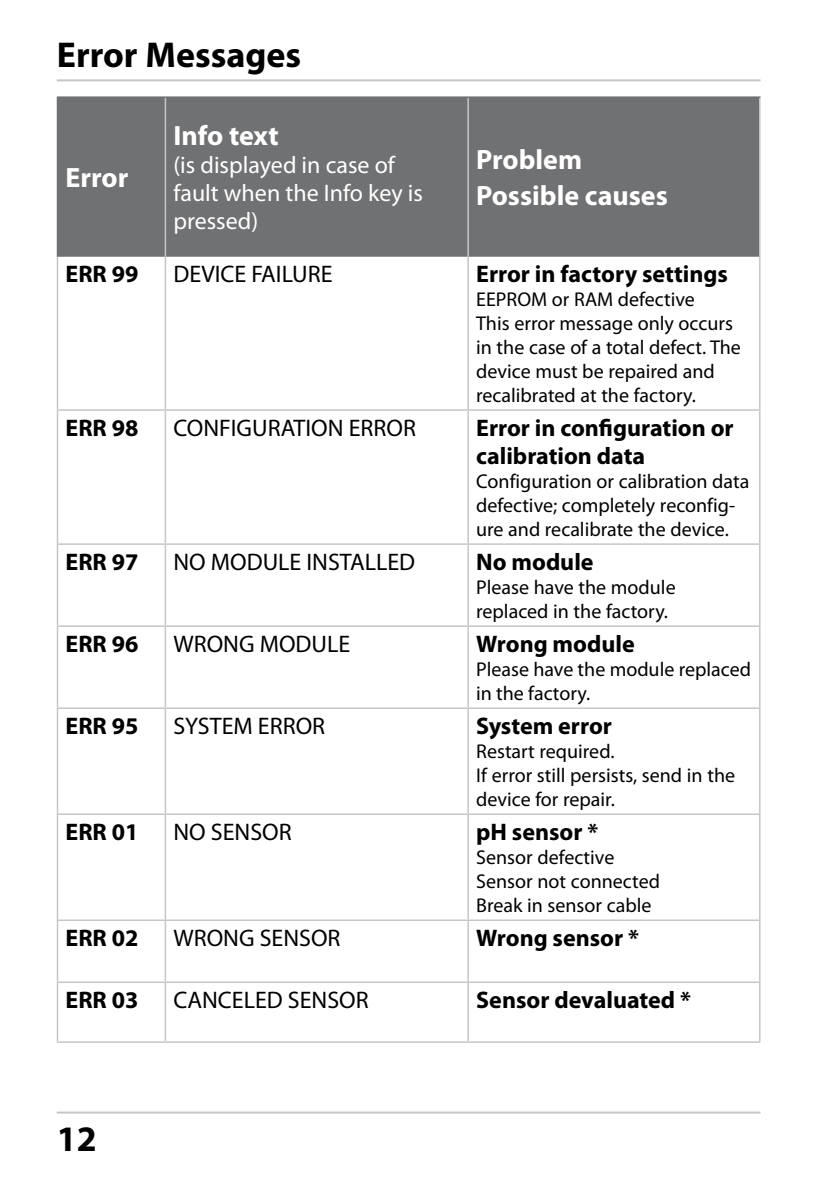
<style>
.page{position:relative;width:840px;height:1191px;background:#fff}
.page>*{position:absolute;margin:0;border:0;box-sizing:border-box;transform-origin:0 0}
.t1{font:700 36px "Myriad Pro";color:#000}
.t2{font:700 28px/36px "Myriad Pro";color:#fff}
.t3{font:700 24px/28px "Myriad Pro";color:#000}
.t4{font:24px "Myriad Pro";color:#000}
.t5{font:24px/28px "Myriad Pro";color:#fff}
.t6{font:20px/24px "Myriad Pro";color:#000}
</style>
<div class="page">
<hr style="left:57px;top:1111px;width:703px;height:2px;background:#c5c6c8">
<hr style="left:57px;top:79px;width:703px;height:2px;background:#c5c6c8">
<div style="left:58px;top:98px;width:700px;height:159px;background:#707173"></div>
<hr style="left:57px;top:257px;width:1px;height:152px;background:#c5c6c8">
<hr style="left:164px;top:257px;width:2px;height:152px;background:#c5c6c8">
<hr style="left:467px;top:257px;width:1px;height:152px;background:#c5c6c8">
<hr style="left:758px;top:257px;width:2px;height:152px;background:#c5c6c8">
<hr style="left:57px;top:409px;width:108px;height:2px;background:#c5c6c8">
<hr style="left:57px;top:411px;width:1px;height:132px;background:#c5c6c8">
<hr style="left:165px;top:409px;width:303px;height:2px;background:#c5c6c8">
<hr style="left:164px;top:411px;width:2px;height:132px;background:#c5c6c8">
<hr style="left:468px;top:409px;width:292px;height:2px;background:#c5c6c8">
<hr style="left:467px;top:411px;width:1px;height:132px;background:#c5c6c8">
<hr style="left:758px;top:411px;width:2px;height:132px;background:#c5c6c8">
<hr style="left:57px;top:543px;width:108px;height:2px;background:#c5c6c8">
<hr style="left:57px;top:545px;width:1px;height:80px;background:#c5c6c8">
<hr style="left:165px;top:543px;width:303px;height:2px;background:#c5c6c8">
<hr style="left:164px;top:545px;width:2px;height:80px;background:#c5c6c8">
<hr style="left:468px;top:543px;width:292px;height:2px;background:#c5c6c8">
<hr style="left:467px;top:545px;width:1px;height:80px;background:#c5c6c8">
<hr style="left:758px;top:545px;width:2px;height:80px;background:#c5c6c8">
<hr style="left:57px;top:625px;width:108px;height:2px;background:#c5c6c8">
<hr style="left:57px;top:627px;width:1px;height:80px;background:#c5c6c8">
<hr style="left:165px;top:625px;width:303px;height:2px;background:#c5c6c8">
<hr style="left:164px;top:627px;width:2px;height:80px;background:#c5c6c8">
<hr style="left:468px;top:625px;width:292px;height:2px;background:#c5c6c8">
<hr style="left:467px;top:627px;width:1px;height:80px;background:#c5c6c8">
<hr style="left:758px;top:627px;width:2px;height:80px;background:#c5c6c8">
<hr style="left:57px;top:707px;width:108px;height:2px;background:#c5c6c8">
<hr style="left:57px;top:709px;width:1px;height:104px;background:#c5c6c8">
<hr style="left:165px;top:707px;width:303px;height:2px;background:#c5c6c8">
<hr style="left:164px;top:709px;width:2px;height:104px;background:#c5c6c8">
<hr style="left:468px;top:707px;width:292px;height:2px;background:#c5c6c8">
<hr style="left:467px;top:709px;width:1px;height:104px;background:#c5c6c8">
<hr style="left:758px;top:709px;width:2px;height:104px;background:#c5c6c8">
<hr style="left:57px;top:813px;width:108px;height:2px;background:#c5c6c8">
<hr style="left:57px;top:815px;width:1px;height:104px;background:#c5c6c8">
<hr style="left:165px;top:813px;width:303px;height:2px;background:#c5c6c8">
<hr style="left:164px;top:815px;width:2px;height:104px;background:#c5c6c8">
<hr style="left:468px;top:813px;width:292px;height:2px;background:#c5c6c8">
<hr style="left:467px;top:815px;width:1px;height:104px;background:#c5c6c8">
<hr style="left:758px;top:815px;width:2px;height:104px;background:#c5c6c8">
<hr style="left:57px;top:919px;width:108px;height:2px;background:#c5c6c8">
<hr style="left:57px;top:921px;width:1px;height:60px;background:#c5c6c8">
<hr style="left:165px;top:919px;width:303px;height:2px;background:#c5c6c8">
<hr style="left:164px;top:921px;width:2px;height:60px;background:#c5c6c8">
<hr style="left:468px;top:919px;width:292px;height:2px;background:#c5c6c8">
<hr style="left:467px;top:921px;width:1px;height:60px;background:#c5c6c8">
<hr style="left:758px;top:921px;width:2px;height:60px;background:#c5c6c8">
<hr style="left:57px;top:981px;width:108px;height:2px;background:#c5c6c8">
<hr style="left:57px;top:983px;width:1px;height:58px;background:#c5c6c8">
<hr style="left:165px;top:981px;width:303px;height:2px;background:#c5c6c8">
<hr style="left:164px;top:983px;width:2px;height:58px;background:#c5c6c8">
<hr style="left:468px;top:981px;width:292px;height:2px;background:#c5c6c8">
<hr style="left:467px;top:983px;width:1px;height:58px;background:#c5c6c8">
<hr style="left:758px;top:983px;width:2px;height:58px;background:#c5c6c8">
<hr style="left:57px;top:96px;width:108px;height:2px;background:#707173">
<hr style="left:57px;top:98px;width:1px;height:159px;background:#707173">
<hr style="left:165px;top:96px;width:303px;height:2px;background:#707173">
<hr style="left:468px;top:96px;width:292px;height:2px;background:#707173">
<hr style="left:164px;top:98px;width:2px;height:159px;background:#c5c6c8">
<hr style="left:467px;top:98px;width:1px;height:159px;background:#c5c6c8">
<hr style="left:758px;top:98px;width:2px;height:159px;background:#c5c6c8">
<hr style="left:57px;top:1041px;width:108px;height:1px;background:#c5c6c8">
<hr style="left:165px;top:1041px;width:303px;height:1px;background:#c5c6c8">
<hr style="left:468px;top:1041px;width:292px;height:1px;background:#c5c6c8">
<h1 class="t1" style="left:57px;top:31px;width:246px">Error Messages</h1>
<h2 class="t2" style="left:65px;top:159px;width:64px">Error</h2>
<h2 class="t2" style="left:173px;top:117px;width:107px">Info text</h2>
<p class="t5" style="left:173px;top:151px;width:251px">(is displayed in case of fault when the Info key is pressed)</p>
<h2 class="t2" style="left:476px;top:141px;width:193px">Problem<br>Possible causes</h2>
<p class="t3" style="left:65px;top:259px;width:74px">ERR 99</p>
<p class="t4" style="left:173px;top:259px;width:160px">DEVICE FAILURE</p>
<p class="t3" style="left:476px;top:259px;width:253px">Error in factory settings</p>
<p class="t6" style="left:476px;top:287px;width:266px">EEPROM or RAM defective<br>This error message only occurs in the case of a total defect. The device must be repaired and recalibrated at the factory.</p>
<p class="t3" style="left:65px;top:413px;width:74px">ERR 98</p>
<p class="t4" style="left:173px;top:413px;width:244px">CONFIGURATION ERROR</p>
<p class="t3" style="left:476px;top:413px;width:259px">Error in configuration or calibration data</p>
<p class="t6" style="left:476px;top:469px;width:274px">Configuration or calibration data defective; completely reconfig&shy;ure and recalibrate the device.</p>
<p class="t3" style="left:65px;top:547px;width:74px">ERR 97</p>
<p class="t4" style="left:173px;top:547px;width:243px">NO MODULE INSTALLED</p>
<p class="t3" style="left:476px;top:547px;width:119px">No module</p>
<p class="t6" style="left:476px;top:575px;width:201px">Please have the module replaced in the factory.</p>
<p class="t3" style="left:65px;top:629px;width:74px">ERR 96</p>
<p class="t4" style="left:173px;top:629px;width:178px">WRONG MODULE</p>
<p class="t3" style="left:476px;top:629px;width:160px">Wrong module</p>
<p class="t6" style="left:476px;top:657px;width:276px">Please have the module replaced in the factory.</p>
<p class="t3" style="left:65px;top:711px;width:74px">ERR 95</p>
<p class="t4" style="left:173px;top:711px;width:153px">SYSTEM ERROR</p>
<p class="t3" style="left:476px;top:711px;width:137px">System error</p>
<p class="t6" style="left:476px;top:739px;width:260px">Restart required.<br>If error still persists, send in the device for repair.</p>
<p class="t3" style="left:65px;top:817px;width:74px">ERR 01</p>
<p class="t4" style="left:173px;top:817px;width:120px">NO SENSOR</p>
<p class="t3" style="left:476px;top:817px;width:124px">pH sensor *</p>
<p class="t6" style="left:476px;top:845px;width:185px">Sensor defective<br>Sensor not connected<br>Break in sensor cable</p>
<p class="t3" style="left:65px;top:923px;width:74px">ERR 02</p>
<p class="t4" style="left:173px;top:923px;width:168px">WRONG SENSOR</p>
<p class="t3" style="left:476px;top:923px;width:164px">Wrong sensor *</p>
<p class="t3" style="left:65px;top:985px;width:74px">ERR 03</p>
<p class="t4" style="left:173px;top:985px;width:197px">CANCELED SENSOR</p>
<p class="t3" style="left:476px;top:985px;width:216px">Sensor devaluated *</p>
<h1 class="t1" style="left:57px;top:1115px;width:41px">12</h1>
</div>
